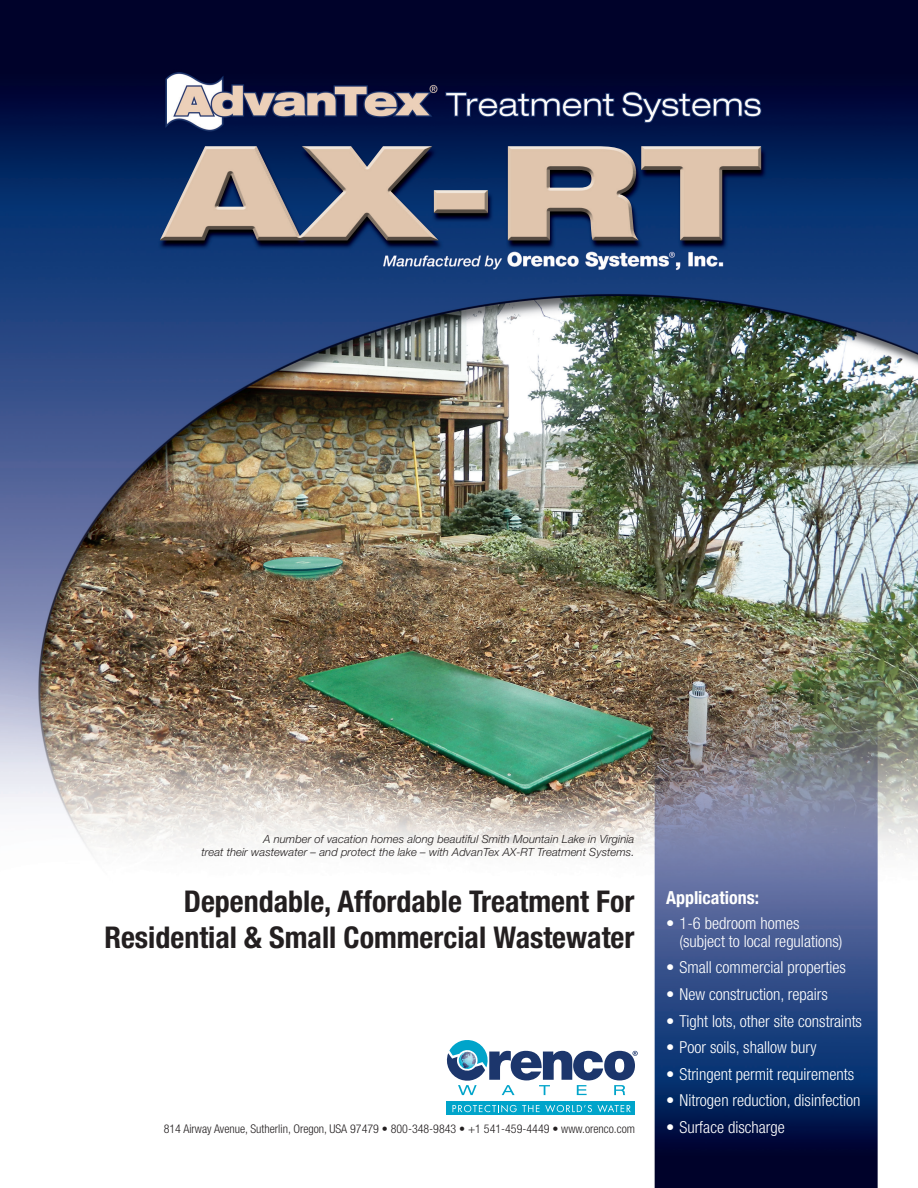
<style>
.page{position:relative;width:918px;height:1188px;background:#fff}
.page>*{position:absolute;margin:0;border:0;box-sizing:border-box;transform-origin:0 0}
.Cover_sub{font:700 condensed 30px/36px "Helvetica Neue LT Pro";color:#231f20;text-align:right}
.Text{font:700 condensed 18px "Helvetica Neue LT Pro";color:#fff}
.Cover_applications{font:300 condensed 16.5px/18px "Helvetica Neue LT Pro";color:#fff}
.t1{font:300 condensed 12px "Helvetica Neue LT Pro";color:#231f20}
.Captions{font:italic 300 11.25px/13.5px "Helvetica Neue LT Pro";letter-spacing:.005em;color:#231f20;text-align:right}
</style>
<div class="page">
<img style="left:0;top:0;width:918px;height:1188px">
<img style="left:160px;top:146px;width:601px;height:94px">
<svg style="left:447px;top:1040px;width:191px;height:55px"></svg>
<div style="left:447px;top:1102px;width:188px;height:13px;background:#00a4ca"></div>
<svg style="left:453px;top:1105px;width:178px;height:7px"></svg>
<p class="Captions" style="left:201px;top:832px;width:435px">A number of vacation homes along beautiful Smith Mountain Lake in Virginia<br>treat their wastewater – and protect the lake – with AdvanTex AX-RT Treatment Systems.</p>
<p class="Cover_sub" style="left:104px;top:883px;width:532px">Dependable, Affordable Treatment For<br>Residential &amp; Small Commercial Wastewater</p>
<p class="t1" style="left:164px;top:1122px;width:473px">814 Airway Avenue, Sutherlin, Oregon, USA 97479 • 800-348-9843 • +1 541-459-4449 • www.orenco.com</p>
<p class="Text" style="left:666px;top:887px;width:95px">Applications:</p>
<p class="Cover_applications" style="left:679px;top:914px;width:165px;text-indent:-13px">• 1-6 bedroom homes (subject to local regulations)</p>
<p class="Cover_applications" style="left:666px;top:958px;width:181px">• Small commercial properties</p>
<p class="Cover_applications" style="left:666px;top:985px;width:163px">• New construction, repairs</p>
<p class="Cover_applications" style="left:666px;top:1012px;width:198px">• Tight lots, other site constraints</p>
<p class="Cover_applications" style="left:666px;top:1038px;width:152px">• Poor soils, shallow bury</p>
<p class="Cover_applications" style="left:666px;top:1065px;width:190px">• Stringent permit requirements</p>
<p class="Cover_applications" style="left:666px;top:1091px;width:196px">• Nitrogen reduction, disinfection</p>
<p class="Cover_applications" style="left:666px;top:1118px;width:120px">• Surface discharge</p>
</div>
